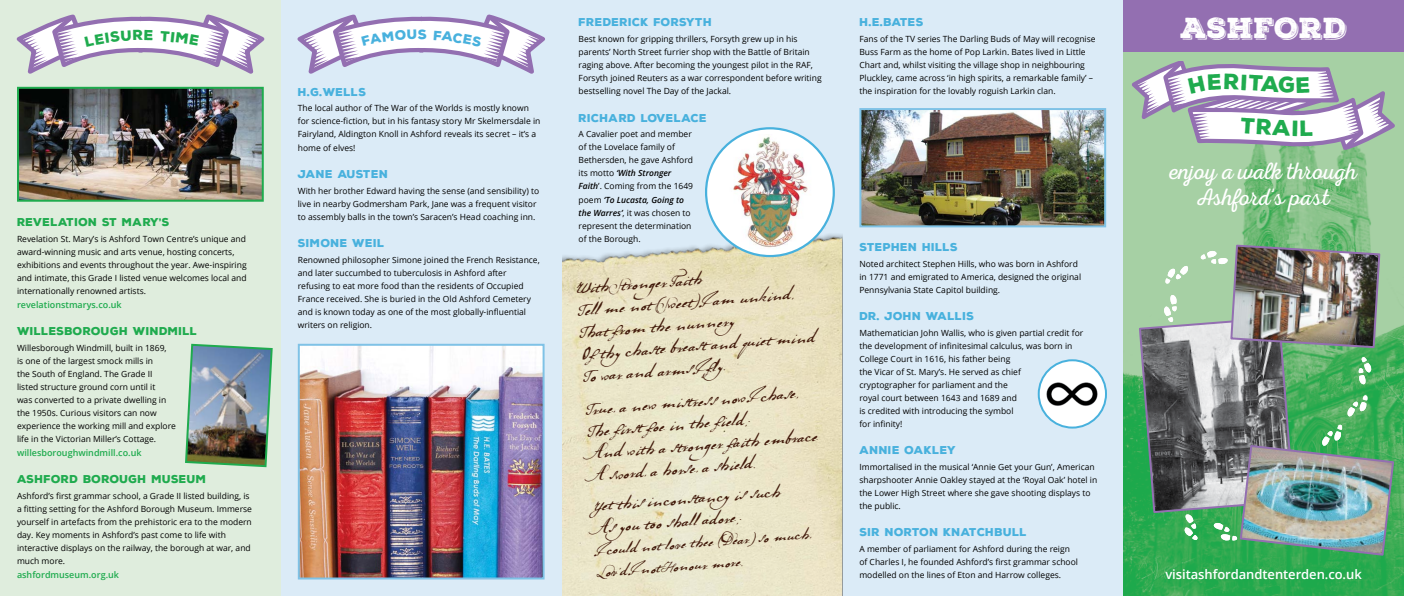
<style>
.page{position:relative;width:1404px;height:596px;background:#fff}
.page>*{position:absolute;margin:0;border:0;box-sizing:border-box;transform-origin:0 0}
.t1{font:28px "Nexa Rust Slab Black Shadow 01";letter-spacing:.025em;color:#fff}
.t2{font:23.9px/25.9px "Nexa Rust Script L 0";letter-spacing:.005em;color:#fff;text-align:center}
.t3{font:19.3px/22.1px "La Danse";color:#41190a}
.t4{font:17.3px/22.2px "La Danse";color:#41190a}
.t5{font:600 13px "Open Sans";letter-spacing:-.005em;color:#fff}
.t6{font:900 11px "Nexa Rust Sans";letter-spacing:.02em;color:#48b1dd}
.t7{font:900 11px "Nexa Rust Sans";letter-spacing:.02em;color:#1fab4e}
.t8{font:600 9px "Open Sans";color:#1fab4e}
.t9{font:8.5px/13px "Open Sans";color:#000}
.t10{font:italic 600 8.5px "Open Sans";color:#000}
.s1{font-weight:600;font-style:italic}
.s2{font-family:"Never Let Go";font-size:25.9px}
.s3{font-weight:400;font-style:normal}
</style>
<div class="page">
<div style="left:281px;top:0;width:842px;height:595px;background:#dbebf7"></div>
<img style="left:1123px;top:52px;width:280px;height:543px">
<img style="left:562px;top:218px;width:280px;height:377px">
<div style="left:0;top:0;width:281px;height:595px;background:#dfeddd"></div>
<div style="left:1123px;top:0;width:280px;height:52px;background:#936fb1"></div>
<div style="left:706px;top:128px;width:127px;height:128px;background:#fff;border-radius:50%"></div>
<img style="left:726px;top:134px;width:87px;height:118px">
<img style="left:862px;top:111px;width:241px;height:113px">
<div style="left:859px;top:108px;width:247px;height:119px;border:2px solid #7fc2e6"></div>
<img style="left:20px;top:90px;width:241px;height:108px">
<div style="left:17px;top:87px;width:247px;height:114px;border:2px solid #1fab4e"></div>
<img style="left:1137px;top:243px;width:257px;height:313px">
<img style="left:185px;top:343px;width:88px;height:125px">
<img style="left:301px;top:346px;width:240px;height:230px">
<div style="left:298px;top:343px;width:246px;height:236px;border:2px solid #7fc2e6"></div>
<div style="left:1038px;top:360px;width:67px;height:67px;background:#fff;border-radius:50%"></div>
<img style="left:1040px;top:371px;width:65px;height:45px">
<div style="left:1037px;top:359px;width:69px;height:69px;border:2px solid #48b1dd;border-radius:50%"></div>
<svg style="left:16px;top:14px;width:249px;height:60px"></svg>
<svg style="left:297px;top:14px;width:248px;height:60px"></svg>
<svg style="left:1130px;top:61px;width:266px;height:92px"></svg>
<p class="t6" style="left:578px;top:15px;width:135px">FREDERICK FORSYTH</p>
<p class="t6" style="left:859px;top:14px;width:66px">H.E.BATES</p>
<p class="t9" style="left:578px;top:32px;width:220px">Best known for gripping thrillers, Forsyth grew up in his</p>
<p class="t9" style="left:859px;top:32px;width:238px">Fans of the TV series The Darling Buds of May will recognise</p>
<p class="t9" style="left:578px;top:45px;width:233px">parents’ North Street furrier shop with the Battle of Britain</p>
<p class="t9" style="left:859px;top:45px;width:228px">Buss Farm as the home of Pop Larkin. Bates lived in Little</p>
<p class="t9" style="left:578px;top:58px;width:236px">raging above. After becoming the youngest pilot in the RAF,</p>
<p class="t9" style="left:859px;top:58px;width:227px">Chart and, whilst visiting the village shop in neighbouring</p>
<p class="t9" style="left:578px;top:71px;width:244px">Forsyth joined Reuters as a war correspondent before writing</p>
<p class="t9" style="left:859px;top:71px;width:235px">Pluckley, came across ‘in high spirits, a remarkable family’ –</p>
<p class="t1" style="left:1180px;top:8px;width:168px">ASHFORD</p>
<p class="t6" style="left:298px;top:84px;width:70px">H.G.WELLS</p>
<p class="t9" style="left:578px;top:84px;width:154px">bestselling novel The Day of the Jackal.</p>
<p class="t9" style="left:859px;top:84px;width:198px">the inspiration for the lovably roguish Larkin clan.</p>
<p class="t9" style="left:298px;top:102px;width:233px">The local author of The War of the Worlds is mostly known</p>
<p class="t6" style="left:578px;top:110px;width:130px">RICHARD LOVELACE</p>
<p class="t9" style="left:298px;top:115px;width:244px">for science-fiction, but in his fantasy story Mr Skelmersdale in</p>
<p class="t9" style="left:298px;top:128px;width:240px">Fairyland, Aldington Knoll in Ashford reveals its secret – it’s a</p>
<p class="t9" style="left:578px;top:127px;width:115px">A Cavalier poet and member</p>
<p class="t9" style="left:298px;top:141px;width:59px">home of elves!</p>
<p class="t9" style="left:578px;top:140px;width:116px">of the Lovelace family of<br>Bethersden, he gave Ashford</p>
<p class="t6" style="left:298px;top:166px;width:92px">JANE AUSTEN</p>
<p class="t9" style="left:578px;top:166px;width:116px">its motto <span class="s1">‘With Stronger<br>Faith</span>’. Coming from the 1649</p>
<h1 class="t2" style="left:1169px;top:162px;width:189px">enjoy a walk trough<br>Ahford<span class="s2">’</span>s past</h1>
<p class="t9" style="left:298px;top:184px;width:243px">With her brother Edward having the sense (and sensibility) to</p>
<p class="t10" style="left:578px;top:193px;width:107px"><span class="s3">poem</span> ‘To Lucasta, Going to</p>
<p class="t9" style="left:298px;top:197px;width:240px">live in nearby Godmersham Park, Jane was a frequent visitor</p>
<p class="t9" style="left:578px;top:205px;width:114px"><span class="s1">the Warres’</span>, it was chosen to</p>
<p class="t9" style="left:298px;top:210px;width:239px">to assembly balls in the town’s Saracen’s Head coaching inn.</p>
<p class="t7" style="left:17px;top:214px;width:154px">REVELATION ST MARY’S</p>
<p class="t9" style="left:17px;top:232px;width:230px">Revelation St. Mary’s is Ashford Town Centre’s unique and</p>
<p class="t6" style="left:298px;top:235px;width:88px">SIMONE WEIL</p>
<p class="t9" style="left:578px;top:218px;width:114px">represent the determination of the Borough.</p>
<p class="t6" style="left:859px;top:239px;width:100px">STEPHEN HILLS</p>
<p class="t9" style="left:17px;top:245px;width:219px">award-winning music and arts venue, hosting concerts,</p>
<p class="t9" style="left:298px;top:253px;width:243px">Renowned philosopher Simone joined the French Resistance,</p>
<p class="t9" style="left:859px;top:257px;width:220px">Noted architect Stephen Hills, who was born in Ashford</p>
<p class="t9" style="left:859px;top:270px;width:223px">in 1771 and emigrated to America, designed the original</p>
<p class="t9" style="left:17px;top:258px;width:231px">exhibitions and events throughout the year. Awe-inspiring</p>
<h3 class="t3" style="left:575px;top:276px;width:236px;rotate:-5deg">With Stronger Faith<br>Tell me not (Sweet) I am unkind,<br>That from the nunnery<br>Of thy chaste breast and quiet mind<br>To war and arms I fly.</h3>
<h3 class="t3" style="left:585px;top:397px;width:230px;rotate:-5deg">True, a new mistress now I chase,<br>The first foe in the field;<br>And with a stronger faith embrace<br>A sword, a horse, a shield.</h3>
<h3 class="t3" style="left:593px;top:493px;width:189px;rotate:-5deg">Yet this inconstancy is such<br>As you too shall adore;</h3>
<p class="t9" style="left:298px;top:266px;width:210px">and later succumbed to tuberculosis in Ashford after</p>
<p class="t9" style="left:17px;top:271px;width:231px">and intimate, this Grade I listed venue welcomes local and</p>
<p class="t9" style="left:298px;top:279px;width:227px">refusing to eat more food than the residents of Occupied</p>
<p class="t9" style="left:298px;top:292px;width:235px">France received. She is buried in the Old Ashford Cemetery</p>
<p class="t9" style="left:859px;top:283px;width:142px">Pennsylvania State Capitol building.</p>
<p class="t6" style="left:859px;top:308px;width:116px">DR. JOHN WALLIS</p>
<p class="t9" style="left:17px;top:284px;width:130px">internationally renowned artists.</p>
<p class="t8" style="left:17px;top:298px;width:106px">revelationstmarys.co.uk</p>
<p class="t9" style="left:298px;top:305px;width:230px">and is known today as one of the most globally-influential</p>
<p class="t9" style="left:298px;top:318px;width:76px">writers on religion.</p>
<p class="t7" style="left:17px;top:323px;width:182px">WILLESBOROUGH WINDMILL</p>
<p class="t9" style="left:859px;top:326px;width:225px">Mathematician John Wallis, who is given partial credit for</p>
<p class="t9" style="left:17px;top:341px;width:151px">Willesborough Windmill, built in 1869,</p>
<p class="t9" style="left:859px;top:339px;width:214px">the development of infinitesimal calculus, was born in</p>
<p class="t9" style="left:17px;top:354px;width:138px">is one of the largest smock mills in</p>
<p class="t9" style="left:17px;top:367px;width:137px">the South of England. The Grade II</p>
<p class="t9" style="left:17px;top:380px;width:140px">listed structure ground corn until it</p>
<p class="t9" style="left:859px;top:352px;width:152px">College Court in 1616, his father being</p>
<p class="t9" style="left:859px;top:365px;width:163px">the Vicar of St. Mary’s. He served as chief</p>
<p class="t9" style="left:859px;top:378px;width:150px">cryptographer for parliament and the</p>
<p class="t9" style="left:17px;top:393px;width:151px">was converted to a private dwelling in</p>
<p class="t9" style="left:859px;top:391px;width:159px">royal court between 1643 and 1689 and</p>
<p class="t9" style="left:859px;top:404px;width:156px">is credited with introducing the symbol</p>
<p class="t9" style="left:17px;top:406px;width:141px">the 1950s. Curious visitors can now</p>
<p class="t9" style="left:17px;top:419px;width:160px">experience the working mill and explore life in the Victorian Miller’s Cottage.</p>
<p class="t9" style="left:859px;top:417px;width:45px">for infinity!</p>
<p class="t6" style="left:859px;top:442px;width:98px">ANNIE OAKLEY</p>
<p class="t9" style="left:859px;top:460px;width:237px">Immortalised in the musical ‘Annie Get your Gun’, American</p>
<p class="t8" style="left:17px;top:446px;width:126px">willesboroughwindmill.co.uk</p>
<p class="t7" style="left:17px;top:471px;width:191px">ASHFORD BOROUGH MUSEUM</p>
<p class="t9" style="left:859px;top:473px;width:239px">sharpshooter Annie Oakley stayed at the ‘Royal Oak’ hotel in the Lower High Street where she gave shooting displays to</p>
<p class="t9" style="left:859px;top:499px;width:43px">the public.</p>
<p class="t9" style="left:17px;top:489px;width:234px">Ashford’s first grammar school, a Grade II listed building, is</p>
<p class="t9" style="left:17px;top:502px;width:236px">a fitting setting for the Ashford Borough Museum. Immerse</p>
<p class="t9" style="left:17px;top:515px;width:236px">yourself in artefacts from the prehistoric era to the modern</p>
<h3 class="t4" style="left:596px;top:536px;width:216px;rotate:-4deg">I could not love thee (Dear) so much,<br>Lov’d I not Honour more.</h3>
<p class="t6" style="left:859px;top:524px;width:169px">SIR NORTON KNATCHBULL</p>
<p class="t9" style="left:859px;top:542px;width:212px">A member of parliament for Ashford during the reign</p>
<p class="t9" style="left:17px;top:528px;width:235px">day. Key moments in Ashford’s past come to life with interactive displays on the railway, the borough at war, and</p>
<p class="t9" style="left:17px;top:554px;width:50px">much more.</p>
<p class="t9" style="left:859px;top:555px;width:220px">of Charles I, he founded Ashford’s first grammar school</p>
<p class="t8" style="left:17px;top:568px;width:103px">ashfordmuseum.org.uk</p>
<p class="t9" style="left:859px;top:568px;width:203px">modelled on the lines of Eton and Harrow colleges.</p>
<p class="t5" style="left:1165px;top:565px;width:198px">visitashfordandtenterden.co.uk</p>
</div>
